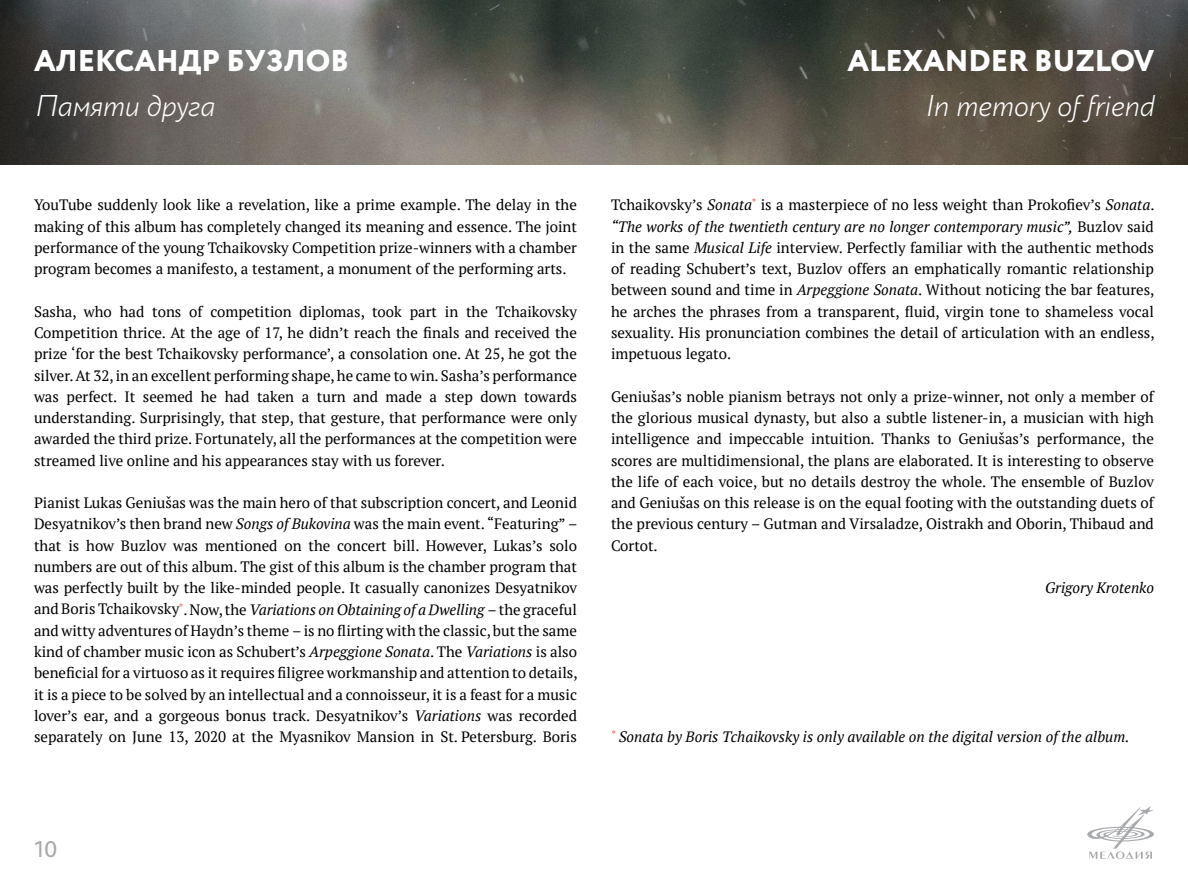
<style>
.page{position:relative;width:1188px;height:893px;background:#fff}
.page>*{position:absolute;margin:0;border:0;box-sizing:border-box;transform-origin:0 0}
.t1{font:800 30px "Circe";color:#fff}
.t2{font:italic 300 30px "Circe";color:#fff}
.t3{font:24px "Bliss Pro";color:#a7a9ac}
.t4{font:15px/21.3px "PT Serif";color:#000;text-align:justify}
.t5{font:italic 15px "PT Serif";color:#000}
.s1{font-style:italic}
</style>
<div class="page">
<svg style="left:1087px;top:806px;width:67px;height:52px"></svg>
<img style="left:0;top:0;width:1188px;height:164px">
<h1 class="t1" style="left:34px;top:41px;width:316px">АЛЕКСАНДР БУЗЛОВ</h1>
<h1 class="t2" style="left:34px;top:86px;width:182px">Памяти друга</h1>
<p class="t4" style="left:34px;top:194px;width:544px">YouTube suddenly look like a revelation, like a prime example. The delay in the making of this album has completely changed its meaning and essence. The joint performance of the young Tchaikovsky Competition prize-winners with a chamber program becomes a manifesto, a testament, a monument of the performing arts.</p>
<p class="t4" style="left:34px;top:300px;width:544px">Sasha, who had tons of competition diplomas, took part in the Tchaikovsky Competition thrice. At the age of 17, he didn’t reach the finals and received the prize ‘for the best Tchaikovsky performance’, a consolation one. At 25, he got the silver. At 32, in an excellent performing shape, he came to win. Sasha’s performance was perfect. It seemed he had taken a turn and made a step down towards understanding. Surprisingly, that step, that gesture, that performance were only awarded the third prize. Fortunately, all the performances at the competition were streamed live online and his appearances stay with us forever.</p>
<p class="t4" style="left:34px;top:492px;width:545px">Pianist Lukas Geniušas was the main hero of that subscription concert, and Leonid Desyatnikov’s then brand new <span class="s1">Songs of Bukovina</span> was the main event. “Featuring” – that is how Buzlov was mentioned on the concert bill. However, Lukas’s solo numbers are out of this album. The gist of this album is the chamber program that was perfectly built by the like-minded people. It casually canonizes Desyatnikov and Boris Tchaikovsky<sup>*</sup>. Now, the <span class="s1">Variations on Obtaining of a Dwelling</span> – the graceful and witty adventures of Haydn’s theme – is no flirting with the classic, but the same kind of chamber music icon as Schubert’s <span class="s1">Arpeggione Sonata</span>. The <span class="s1">Variations</span> is also beneficial for a virtuoso as it requires filigree workmanship and attention to details, it is a piece to be solved by an intellectual and a connoisseur, it is a feast for a music lover’s ear, and a gorgeous bonus track. Desyatnikov’s <span class="s1">Variations</span> was recorded separately on June 13, 2020 at the Myasnikov Mansion in St. Petersburg. Boris</p>
<h1 class="t1" style="left:848px;top:41px;width:308px">ALEXANDER BUZLOV</h1>
<h1 class="t2" style="left:924px;top:86px;width:231px">In memory of friend</h1>
<p class="t4" style="left:611px;top:194px;width:545px">Tchaikovsky’s <span class="s1">Sonata</span><sup>*</sup> is a masterpiece of no less weight than Prokofiev’s <span class="s1">Sonata</span>. <span class="s1">“The works of the twentieth century are no longer contemporary music”,</span> Buzlov said in the same <span class="s1">Musical Life</span> interview. Perfectly familiar with the authentic methods of reading Schubert’s text, Buzlov offers an emphatically romantic relationship between sound and time in <span class="s1">Arpeggione Sonata</span>. Without noticing the bar features, he arches the phrases from a transparent, fluid, virgin tone to shameless vocal sexuality. His pronunciation combines the detail of articulation with an endless, impetuous legato.</p>
<p class="t4" style="left:611px;top:385px;width:544px">Geniušas’s noble pianism betrays not only a prize-winner, not only a member of the glorious musical dynasty, but also a subtle listener-in, a musician with high intelligence and impeccable intuition. Thanks to Geniušas’s performance, the scores are multidimensional, the plans are elaborated. It is interesting to observe the life of each voice, but no details destroy the whole. The ensemble of Buzlov and Geniušas on this release is on the equal footing with the outstanding duets of the previous century – Gutman and Virsaladze, Oistrakh and Oborin, Thibaud and Cortot.</p>
<p class="t5" style="left:1045px;top:578px;width:110px">Grigory Krotenko</p>
<p class="t5" style="left:611px;top:727px;width:520px"><sup>*</sup> Sonata by Boris Tchaikovsky is only available on the digital version of the album.</p>
<h2 class="t3" style="left:34px;top:834px;width:25px">10</h2>
</div>
